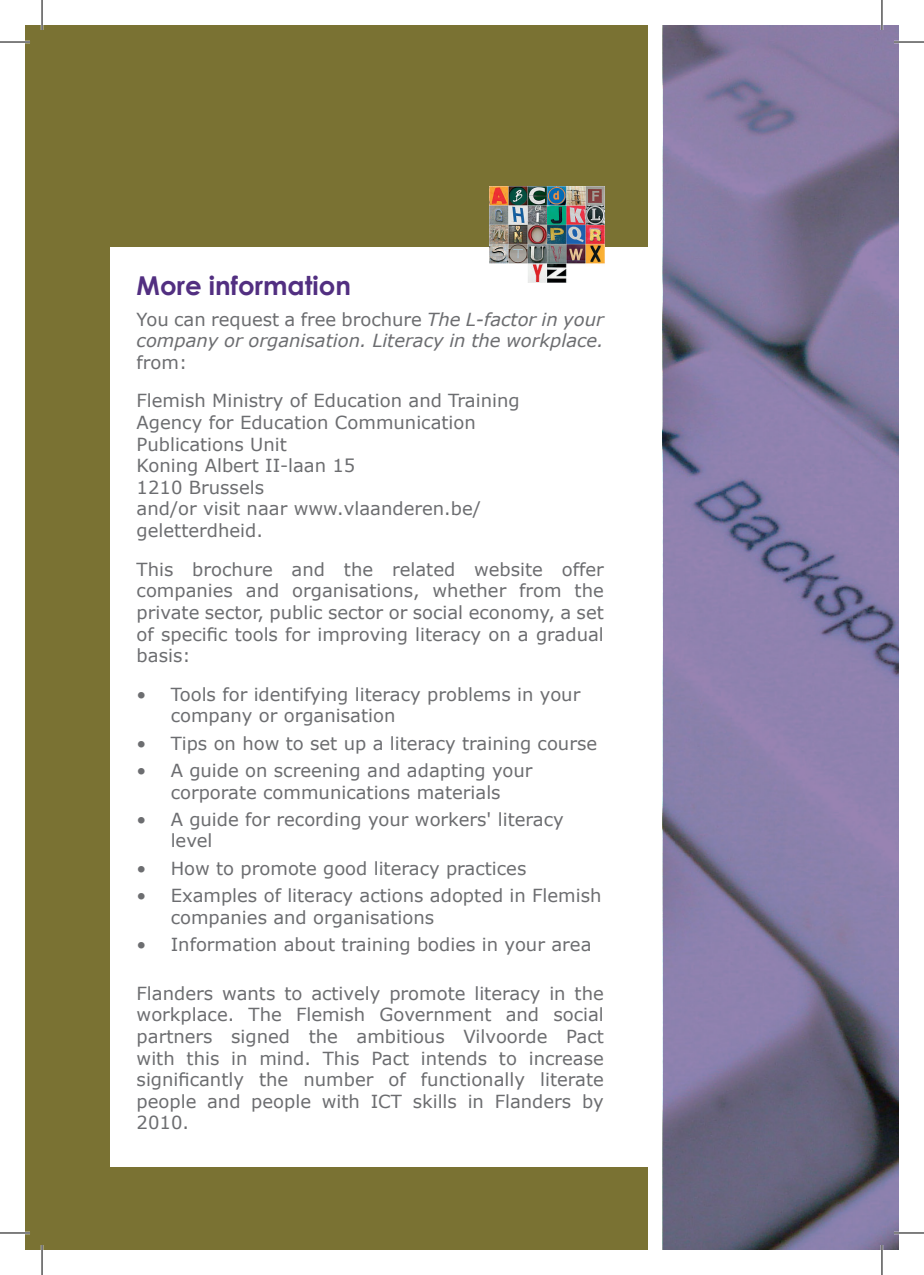
<style>
.page{position:relative;width:924px;height:1275px;background:#fff}
.page>*{position:absolute;margin:0;border:0;box-sizing:border-box;transform-origin:0 0}
.t1{font:700 26px "Century Gothic";color:#522f81}
.t2{font:18px/21.6px "Verdana";color:#6c6d70}
.t3{font:italic 18px/21.6px "Verdana";color:#6c6d70}
.s1{font-style:normal}
</style>
<div class="page">
<div style="left:25px;top:25px;width:873px;height:1225px;background:#7a7233"></div>
<div style="left:110px;top:247px;width:578px;height:919px;background:#fff"></div>
<div style="left:648px;top:25px;width:14px;height:1225px;background:#fff"></div>
<img style="left:662px;top:25px;width:236px;height:1225px">
<img style="left:489px;top:187px;width:115px;height:96px">
<hr style="left:0;top:41px;width:30px;height:2px;background:#fff">
<hr style="left:893px;top:41px;width:30px;height:2px;background:#fff">
<hr style="left:0;top:1231px;width:30px;height:3px;background:#fff">
<hr style="left:893px;top:1231px;width:30px;height:3px;background:#fff">
<hr style="left:41px;top:0;width:2px;height:30px;background:#fff">
<hr style="left:41px;top:1245px;width:2px;height:30px;background:#fff">
<hr style="left:880px;top:0;width:2px;height:30px;background:#fff">
<hr style="left:880px;top:1245px;width:2px;height:30px;background:#fff">
<hr style="left:0;top:42px;width:30px;height:1px;background:#000">
<hr style="left:893px;top:42px;width:30px;height:1px;background:#000">
<hr style="left:0;top:1232px;width:30px;height:1px;background:#000">
<hr style="left:893px;top:1232px;width:30px;height:1px;background:#000">
<hr style="left:42px;top:0;width:1px;height:30px;background:#000">
<hr style="left:42px;top:1245px;width:1px;height:30px;background:#000">
<hr style="left:881px;top:0;width:1px;height:30px;background:#000">
<hr style="left:881px;top:1245px;width:1px;height:30px;background:#000">
<h1 class="t1" style="left:136px;top:270px;width:216px">More information</h1>
<p class="t3" style="left:136px;top:308px;width:468px"><span class="s1">You can request a free brochure</span> The L-factor in your company or organisation. Literacy in the workplace.</p>
<p class="t2" style="left:136px;top:343px;width:384px;line-height:38.6px">from:<br>Flemish Ministry of Education and Training</p>
<p class="t2" style="left:136px;top:412px;width:346px">Agency for Education Communication<br>Publications Unit<br>Koning Albert II-laan 15<br>1210 Brussels<br>and/or visit naar www.vlaanderen.be/ geletterdheid.</p>
<p class="t2" style="left:136px;top:558px;width:468px;text-align:justify">This brochure and the related website offer companies and organisations, whether from the private sector, public sector or social economy, a set of specific tools for improving literacy on a gradual basis:</p>
<p class="t2" style="left:171px;top:683px;width:411px;text-indent:-34px">• Tools for identifying literacy problems in your company or organisation</p>
<p class="t2" style="left:136px;top:732px;width:462px">• Tips on how to set up a literacy training course</p>
<p class="t2" style="left:136px;top:760px;width:397px;text-align:center">• A guide on screening and adapting your corporate communications materials</p>
<p class="t2" style="left:171px;top:808px;width:394px;text-indent:-34px">• A guide for recording your workers' literacy level</p>
<p class="t2" style="left:136px;top:857px;width:391px">• How to promote good literacy practices</p>
<p class="t2" style="left:171px;top:885px;width:432px;text-indent:-34px">• Examples of literacy actions adopted in Flemish companies and organisations</p>
<p class="t2" style="left:136px;top:933px;width:456px">• Information about training bodies in your area</p>
<p class="t2" style="left:136px;top:982px;width:468px;text-align:justify">Flanders wants to actively promote literacy in the workplace. The Flemish Government and social partners signed the ambitious Vilvoorde Pact with this in mind. This Pact intends to increase significantly the number of functionally literate people and people with ICT skills in Flanders by 2010.</p>
</div>
